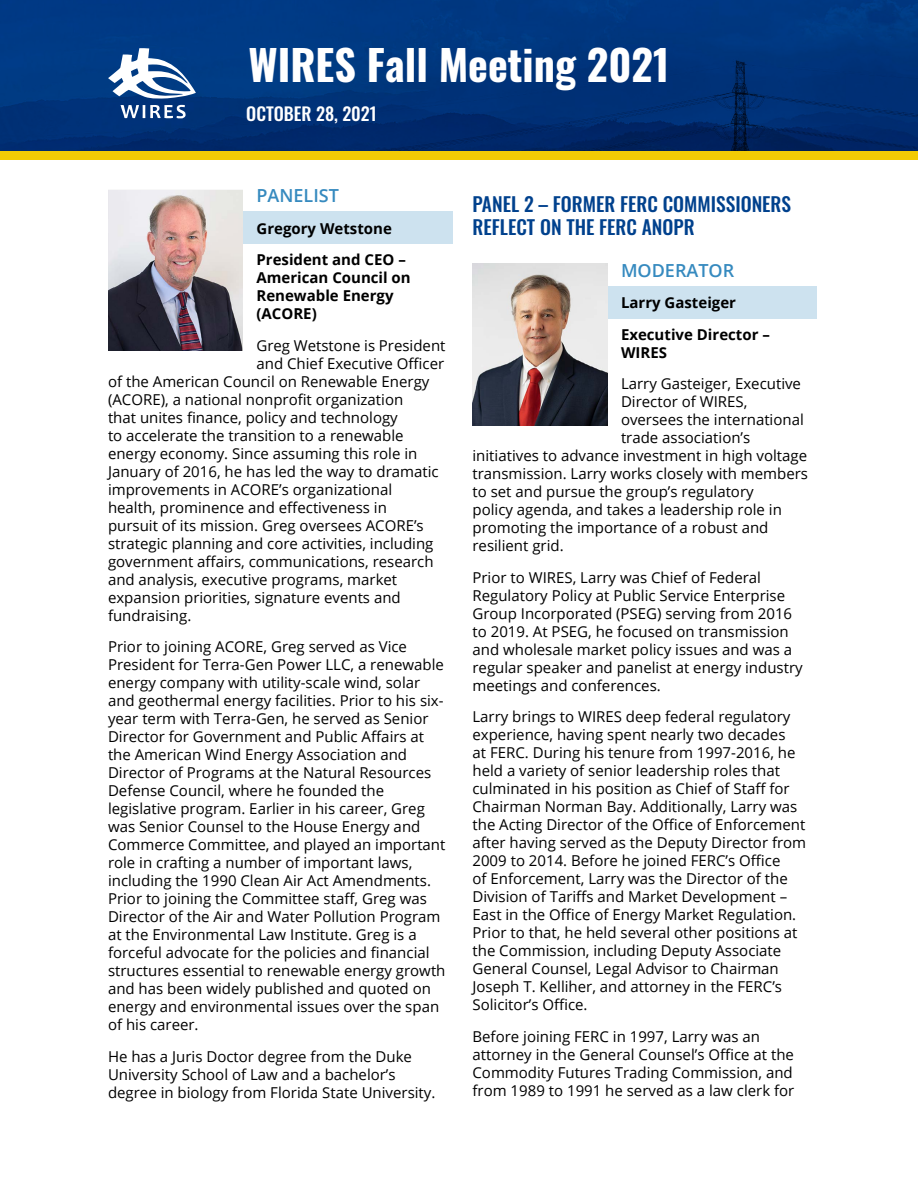
<style>
.page{position:relative;width:918px;height:1188px;background:#fff}
.page>*{position:absolute;margin:0;border:0;box-sizing:border-box;transform-origin:0 0}
.t1{font:700 42px "Oswald";color:#fff}
.t2{font:500 19.5px/23.4px "Oswald";color:#00418d}
.t3{font:600 18px "Open Sans";color:#368abf}
.t4{font:500 18px "Oswald";color:#fff}
.t5{font:15px/18px "Open Sans";color:#000}
.t6{font:700 15px/31.5px "Open Sans";color:#000}
</style>
<div class="page">
<img style="left:0;top:0;width:918px;height:151px">
<div style="left:0;top:151px;width:918px;height:8px;background:#f2cb05"></div>
<svg style="left:108px;top:48px;width:88px;height:70px"></svg>
<div style="left:108px;top:211px;width:344px;height:33px;background:#cde2ef"></div>
<img style="left:108px;top:190px;width:135px;height:161px">
<div style="left:472px;top:286px;width:345px;height:33px;background:#cde2ef"></div>
<img style="left:472px;top:263px;width:136px;height:162px">
<h1 class="t1" style="left:249px;top:43px;width:422px">WIRES Fall Meeting 2021</h1>
<p class="t4" style="left:246px;top:104px;width:132px">OCTOBER 28, 2021</p>
<p class="t3" style="left:256px;top:183px;width:84px">PANELIST</p>
<p class="t6" style="left:256px;top:212px;width:151px">Gregory Wetstone<br>President and CEO –</p>
<p class="t6" style="left:256px;top:268px;width:156px;line-height:18px">American Council on<br>Renewable Energy (ACORE)</p>
<p class="t5" style="left:256px;top:336px;width:191px">Greg Wetstone is President</p>
<p class="t5" style="left:256px;top:354px;width:189px">and Chief Executive Officer</p>
<p class="t5" style="left:108px;top:372px;width:323px">of the American Council on Renewable Energy</p>
<p class="t5" style="left:108px;top:390px;width:297px">(ACORE), a national nonprofit organization</p>
<p class="t5" style="left:108px;top:408px;width:291px">that unites finance, policy and technology</p>
<p class="t5" style="left:108px;top:426px;width:297px">to accelerate the transition to a renewable</p>
<p class="t5" style="left:108px;top:444px;width:311px">energy economy. Since assuming this role in</p>
<p class="t5" style="left:108px;top:462px;width:332px">January of 2016, he has led the way to dramatic</p>
<p class="t5" style="left:108px;top:480px;width:286px">improvements in ACORE’s organizational</p>
<p class="t5" style="left:108px;top:498px;width:280px">health, prominence and effectiveness in</p>
<p class="t5" style="left:108px;top:516px;width:317px">pursuit of its mission. Greg oversees ACORE’s</p>
<p class="t5" style="left:108px;top:534px;width:327px">strategic planning and core activities, including</p>
<p class="t5" style="left:108px;top:552px;width:327px">government affairs, communications, research</p>
<p class="t5" style="left:108px;top:570px;width:291px">and analysis, executive programs, market</p>
<p class="t5" style="left:108px;top:588px;width:294px">expansion priorities, signature events and</p>
<p class="t5" style="left:108px;top:606px;width:85px">fundraising.</p>
<p class="t5" style="left:108px;top:637px;width:339px">Prior to joining ACORE, Greg served as Vice President for Terra-Gen Power LLC, a renewable energy company with utility-scale wind, solar and geothermal energy facilities. Prior to his six&shy;year term with Terra-Gen, he served as Senior Director for Government and Public Affairs at the American Wind Energy Association and Director of Programs at the Natural Resources Defense Council, where he founded the legislative program. Earlier in his career, Greg was Senior Counsel to the House Energy and Commerce Committee, and played an important role in crafting a number of important laws, including the 1990 Clean Air Act Amendments.<br>Prior to joining the Committee staff, Greg was Director of the Air and Water Pollution Program at the Environmental Law Institute. Greg is a forceful advocate for the policies and financial structures essential to renewable energy growth and has been widely published and quoted on energy and environmental issues over the span of his career.</p>
<p class="t5" style="left:108px;top:1047px;width:329px">He has a Juris Doctor degree from the Duke<br>University School of Law and a bachelor’s degree in biology from Florida State University.</p>
<h2 class="t2" style="left:472px;top:193px;width:320px">PANEL 2 – FORMER FERC COMMISSIONERS<br>REFLECT ON THE FERC ANOPR</h2>
<p class="t3" style="left:621px;top:258px;width:115px">MODERATOR</p>
<p class="t6" style="left:621px;top:287px;width:150px">Larry Gasteiger<br>Executive Director –</p>
<p class="t6" style="left:621px;top:336px;width:48px">WIRES</p>
<p class="t5" style="left:621px;top:375px;width:182px">Larry Gasteiger, Executive</p>
<p class="t5" style="left:621px;top:393px;width:128px">Director of WIRES,</p>
<p class="t5" style="left:621px;top:411px;width:184px">oversees the international</p>
<p class="t5" style="left:621px;top:429px;width:131px">trade association’s</p>
<p class="t5" style="left:472px;top:447px;width:336px">initiatives to advance investment in high voltage</p>
<p class="t5" style="left:472px;top:465px;width:337px">transmission. Larry works closely with members</p>
<p class="t5" style="left:472px;top:483px;width:283px">to set and pursue the group’s regulatory</p>
<p class="t5" style="left:472px;top:501px;width:311px">policy agenda, and takes a leadership role in</p>
<p class="t5" style="left:472px;top:519px;width:298px">promoting the importance of a robust and</p>
<p class="t5" style="left:472px;top:537px;width:93px">resilient grid.</p>
<p class="t5" style="left:472px;top:568px;width:332px">Prior to WIRES, Larry was Chief of Federal Regulatory Policy at Public Service Enterprise Group Incorporated (PSEG) serving from 2016 to 2019. At PSEG, he focused on transmission and wholesale market policy issues and was a regular speaker and panelist at energy industry meetings and conferences.</p>
<p class="t5" style="left:472px;top:708px;width:335px">Larry brings to WIRES deep federal regulatory experience, having spent nearly two decades<br>at FERC. During his tenure from 1997-2016, he held a variety of senior leadership roles that culminated in his position as Chief of Staff for Chairman Norman Bay. Additionally, Larry was the Acting Director of the Office of Enforcement after having served as the Deputy Director from 2009 to 2014. Before he joined FERC’s Office<br>of Enforcement, Larry was the Director of the Division of Tariffs and Market Development – East in the Office of Energy Market Regulation.<br>Prior to that, he held several other positions at the Commission, including Deputy Associate General Counsel, Legal Advisor to Chairman Joseph T. Kelliher, and attorney in the FERC’s Solicitor’s Office.</p>
<p class="t5" style="left:472px;top:1027px;width:323px">Before joining FERC in 1997, Larry was an attorney in the General Counsel’s Office at the Commodity Futures Trading Commission, and from 1989 to 1991 he served as a law clerk for</p>
</div>
